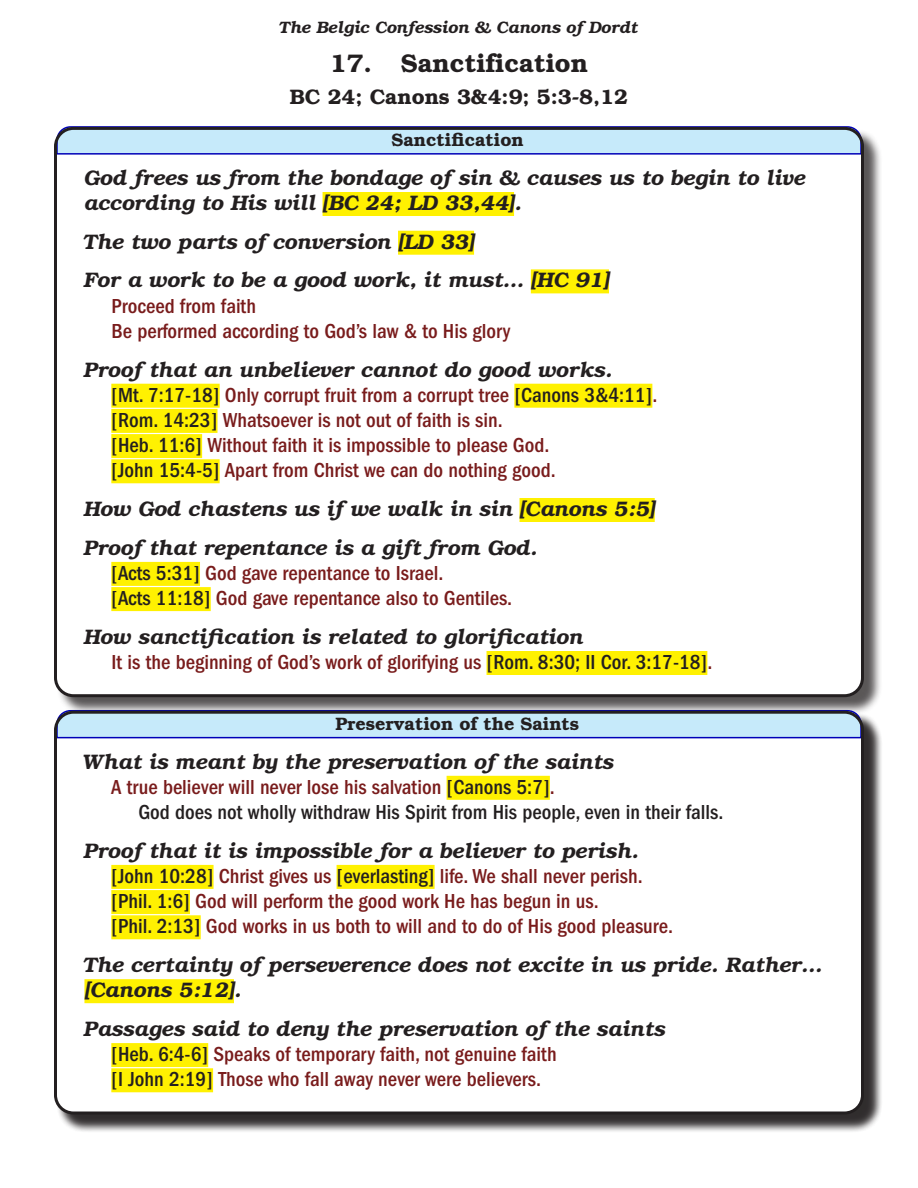
<style>
.page{position:relative;width:918px;height:1188px;background:#fff}
.page>*{position:absolute;margin:0;border:0;box-sizing:border-box;transform-origin:0 0}
.t1{font:600 25.5px "Bookman ITC Std";color:#231f20}
._2{font:500 condensed 21px "Franklin Gothic LT Pro";color:#791c1c}
._1{font:italic 600 21px/25.2px "Bookman ITC Std";color:#231f20}
._3{font:500 condensed 21px "Franklin Gothic LT Pro";color:#231f20}
.B__8{font:600 21px "Bookman ITC Std";color:#231f20}
.C__9{font:600 18px "Bookman ITC Std";color:#231f20}
.t2{font:italic 600 16.5px "Bookman ITC Std";color:#231f20}
.s1{color:#231f20}
</style>
<div class="page">
<div style="left:56px;top:129px;width:827px;height:1004px;background:#231f20;opacity:.75"></div>
<div style="left:56px;top:128px;width:806px;height:568px;background:#fff;border-radius:18px"></div>
<svg style="left:56px;top:126px;width:806px;height:29px;background:#b4d4f2"></svg>
<div style="left:323px;top:192px;width:191px;height:24px;background:#fff101"></div>
<div style="left:398px;top:231px;width:76px;height:24px;background:#fff101"></div>
<div style="left:531px;top:269px;width:78px;height:24px;background:#fff101"></div>
<div style="left:111px;top:384px;width:109px;height:24px;background:#fff101"></div>
<div style="left:514px;top:384px;width:138px;height:24px;background:#fff101"></div>
<div style="left:111px;top:409px;width:107px;height:24px;background:#fff101"></div>
<div style="left:111px;top:434px;width:91px;height:24px;background:#fff101"></div>
<div style="left:111px;top:459px;width:109px;height:24px;background:#fff101"></div>
<div style="left:520px;top:498px;width:135px;height:24px;background:#fff101"></div>
<div style="left:111px;top:562px;width:89px;height:24px;background:#fff101"></div>
<div style="left:111px;top:587px;width:100px;height:24px;background:#fff101"></div>
<div style="left:487px;top:651px;width:220px;height:24px;background:#fff101"></div>
<div style="left:54px;top:127px;width:810px;height:570px;border:3px solid #231f20;border-radius:18px"></div>
<div style="left:56px;top:712px;width:826px;height:421px;background:#231f20;opacity:.75"></div>
<div style="left:56px;top:712px;width:806px;height:401px;background:#fff;border-radius:18px"></div>
<svg style="left:56px;top:709px;width:806px;height:30px;background:#b4d2ef"></svg>
<div style="left:447px;top:776px;width:103px;height:24px;background:#fff101"></div>
<div style="left:111px;top:865px;width:103px;height:24px;background:#fff101"></div>
<div style="left:337px;top:865px;width:98px;height:24px;background:#fff101"></div>
<div style="left:111px;top:890px;width:79px;height:24px;background:#fff101"></div>
<div style="left:111px;top:915px;width:90px;height:24px;background:#fff101"></div>
<div style="left:84px;top:979px;width:150px;height:24px;background:#fff101"></div>
<div style="left:111px;top:1043px;width:97px;height:24px;background:#fff101"></div>
<div style="left:111px;top:1068px;width:102px;height:24px;background:#fff101"></div>
<div style="left:54px;top:711px;width:810px;height:403px;border:3px solid #231f20;border-radius:18px"></div>
<p class="t2" style="left:278px;top:17px;width:361px">The Belgic Confession &amp; Canons of Dordt</p>
<p class="t1" style="left:330px;top:48px;width:260px">17. Sanctification</p>
<p class="B__8" style="left:290px;top:84px;width:340px">BC 24; Canons 3&amp;4:9; 5:3-8,12</p>
<p class="C__9" style="left:392px;top:129px;width:134px">Sanctification</p>
<p class="_1" style="left:83px;top:166px;width:723px">God frees us from the bondage of sin &amp; causes us to begin to live according to His will [BC 24; LD 33,44].</p>
<p class="_1" style="left:82px;top:230px;width:393px">The two parts of conversion [LD 33]</p>
<p class="_1" style="left:83px;top:269px;width:527px">For a work to be a good work, it must… [HC 91]</p>
<p class="_2" style="left:111px;top:294px;width:146px">Proceed from faith</p>
<p class="_2" style="left:111px;top:319px;width:401px">Be performed according to God’s law &amp; to His glory</p>
<p class="_1" style="left:84px;top:358px;width:530px">Proof that an unbeliever cannot do good works.</p>
<p class="_2" style="left:111px;top:383px;width:548px"><span class="s1">[Mt. 7:17-18]</span> Only corrupt fruit from a corrupt tree <span class="s1">[Canons 3&amp;4:11]</span>.</p>
<p class="_2" style="left:111px;top:408px;width:393px"><span class="s1">[Rom. 14:23]</span> Whatsoever is not out of faith is sin.</p>
<p class="_2" style="left:111px;top:433px;width:440px"><span class="s1">[Heb. 11:6]</span> Without faith it is impossible to please God.</p>
<p class="_2" style="left:111px;top:458px;width:446px"><span class="s1">[John 15:4-5]</span> Apart from Christ we can do nothing good.</p>
<p class="_1" style="left:83px;top:497px;width:573px">How God chastens us if we walk in sin [Canons 5:5]</p>
<p class="_1" style="left:84px;top:536px;width:455px">Proof that repentance is a gift from God.</p>
<p class="_2" style="left:111px;top:561px;width:334px"><span class="s1">[Acts 5:31]</span> God gave repentance to Israel.</p>
<p class="_2" style="left:111px;top:586px;width:403px"><span class="s1">[Acts 11:18]</span> God gave repentance also to Gentiles.</p>
<p class="_1" style="left:83px;top:625px;width:501px">How sanctification is related to glorification</p>
<p class="_2" style="left:112px;top:650px;width:602px">It is the beginning of God’s work of glorifying us <span class="s1">[Rom. 8:30; II Cor. 3:17-18]</span>.</p>
<p class="C__9" style="left:335px;top:713px;width:245px">Preservation of the Saints</p>
<p class="_1" style="left:82px;top:750px;width:533px">What is meant by the preservation of the saints</p>
<p class="_2" style="left:111px;top:775px;width:445px">A true believer will never lose his salvation <span class="s1">[Canons 5:7]</span>.</p>
<p class="_3" style="left:138px;top:800px;width:586px">God does not wholly withdraw His Spirit from His people, even in their falls.</p>
<p class="_1" style="left:84px;top:839px;width:556px">Proof that it is impossible for a believer to perish.</p>
<p class="_2" style="left:111px;top:864px;width:533px"><span class="s1">[John 10:28]</span> Christ gives us <span class="s1">[everlasting]</span> life. We shall never perish.</p>
<p class="_2" style="left:111px;top:889px;width:489px"><span class="s1">[Phil. 1:6]</span> God will perform the good work He has begun in us.</p>
<p class="_2" style="left:111px;top:914px;width:563px"><span class="s1">[Phil. 2:13]</span> God works in us both to will and to do of His good pleasure.</p>
<p class="_1" style="left:82px;top:953px;width:741px">The certainty of perseverence does not excite in us pride. Rather… [Canons 5:12].</p>
<p class="_1" style="left:84px;top:1017px;width:583px">Passages said to deny the preservation of the saints</p>
<p class="_2" style="left:111px;top:1042px;width:447px"><span class="s1">[Heb. 6:4-6]</span> Speaks of temporary faith, not genuine faith</p>
<p class="_2" style="left:111px;top:1067px;width:431px"><span class="s1">[I John 2:19]</span> Those who fall away never were believers.</p>
</div>
